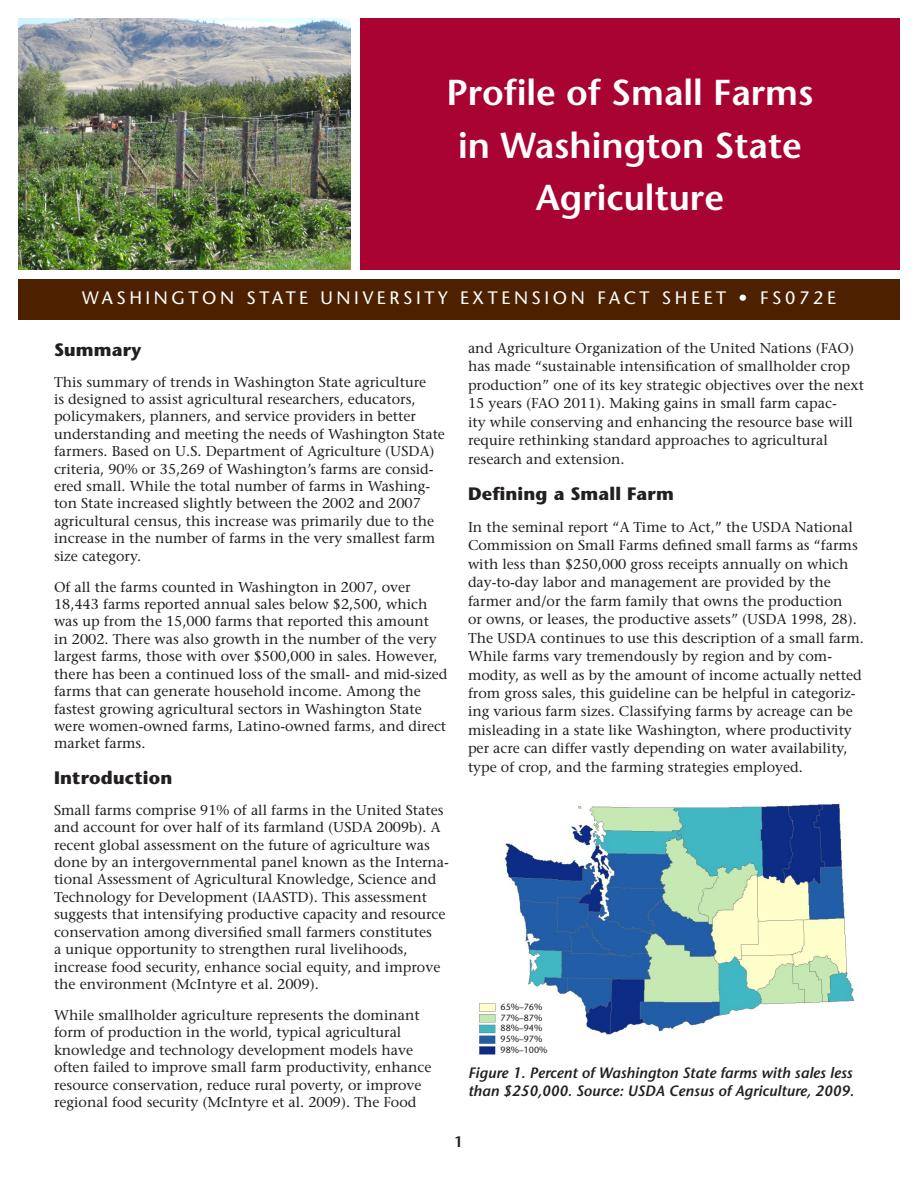
<style>
.page{position:relative;width:918px;height:1188px;background:#fff}
.page>*{position:absolute;margin:0;border:0;box-sizing:border-box;transform-origin:0 0}
.Title_Head{font:600 36px/52.5px "Stone Sans Std";color:#fff;text-align:center}
.Brown_Bar_Text{font:500 18px "Stone Sans Std";letter-spacing:.2em;color:#fff}
.Body_Head{font:700 18px "Stone Sans Std";letter-spacing:.01em;color:#231f20}
.t1{font:italic 600 15px/18px "Stone Sans Std";color:#231f20}
.Body_Head-2{font:600 15px "Stone Sans Std";color:#231f20}
.Body_Text{font:500 14.25px/17.4px "Stone Serif Std";color:#231f20}
.References{font:500 9px "Stone Sans Std";color:#231f20}
</style>
<div class="page">
<div style="left:18px;top:279px;width:882px;height:41px;background:#4d2100"></div>
<div style="left:360px;top:18px;width:540px;height:252px;background:#a90332"></div>
<img style="left:18px;top:18px;width:333px;height:252px">
<img style="left:479px;top:803px;width:376px;height:252px">
<p class="Title_Head" style="left:447px;top:67px;width:368px">Profile of Small Farms in Washington State<br>Agriculture</p>
<p class="Brown_Bar_Text" style="left:82px;top:287px;width:755px">WASHINGTON STATE UNIVERSITY EXTENSION FACT SHEET • FS072E</p>
<p class="Body_Head" style="left:54px;top:339px;width:89px">Summary</p>
<p class="Body_Text" style="left:54px;top:373px;width:393px">This summary of trends in Washington State agriculture<br>is designed to assist agricultural researchers, educators, policymakers, planners, and service providers in better understanding and meeting the needs of Washington State farmers. Based on U.S. Department of Agriculture (USDA) criteria, 90% or 35,269 of Washington’s farms are consid&shy;ered small. While the total number of farms in Washing&shy;ton State increased slightly between the 2002 and 2007 agricultural census, this increase was primarily due to the increase in the number of farms in the very smallest farm size category.</p>
<p class="Body_Text" style="left:54px;top:578px;width:395px">Of all the farms counted in Washington in 2007, over 18,443 farms reported annual sales below $2,500, which was up from the 15,000 farms that reported this amount<br>in 2002. There was also growth in the number of the very largest farms, those with over $500,000 in sales. However, there has been a continued loss of the small- and mid-sized farms that can generate household income. Among the fastest growing agricultural sectors in Washington State were women-owned farms, Latino-owned farms, and direct market farms.</p>
<p class="Body_Head" style="left:54px;top:767px;width:120px">Introduction</p>
<p class="Body_Text" style="left:54px;top:801px;width:396px">Small farms comprise 91% of all farms in the United States and account for over half of its farmland (USDA 2009b). A recent global assessment on the future of agriculture was done by an intergovernmental panel known as the Interna&shy;tional Assessment of Agricultural Knowledge, Science and Technology for Development (IAASTD). This assessment suggests that intensifying productive capacity and resource conservation among diversified small farmers constitutes<br>a unique opportunity to strengthen rural livelihoods, increase food security, enhance social equity, and improve the environment (McIntyre et al. 2009).</p>
<p class="Body_Text" style="left:54px;top:1006px;width:379px">While smallholder agriculture represents the dominant form of production in the world, typical agricultural knowledge and technology development models have often failed to improve small farm productivity, enhance resource conservation, reduce rural poverty, or improve regional food security (McIntyre et al. 2009). The Food</p>
<p class="Body_Text" style="left:468px;top:339px;width:398px;line-height:18.5px">and Agriculture Organization of the United Nations (FAO) has made “sustainable intensification of smallholder crop production” one of its key strategic objectives over the next 15 years (FAO 2011). Making gains in small farm capac-<br>ity while conserving and enhancing the resource base will require rethinking standard approaches to agricultural research and extension.</p>
<p class="Body_Head" style="left:468px;top:483px;width:207px">Defining a Small Farm</p>
<p class="Body_Text" style="left:468px;top:518px;width:397px;line-height:18.5px">In the seminal report “A Time to Act,” the USDA National Commission on Small Farms defined small farms as “farms with less than $250,000 gross receipts annually on which day-to-day labor and management are provided by the farmer and/or the farm family that owns the production<br>or owns, or leases, the productive assets” (USDA 1998, 28).<br>The USDA continues to use this description of a small farm.<br>While farms vary tremendously by region and by com&shy;modity, as well as by the amount of income actually netted from gross sales, this guideline can be helpful in categoriz&shy;ing various farm sizes. Classifying farms by acreage can be misleading in a state like Washington, where productivity per acre can differ vastly depending on water availability, type of crop, and the farming strategies employed.</p>
<p class="References" style="left:501px;top:1001px;width:43px">65%–76%</p>
<p class="References" style="left:501px;top:1012px;width:43px">77%–87%</p>
<p class="References" style="left:501px;top:1023px;width:43px">88%–94%</p>
<p class="References" style="left:501px;top:1033px;width:43px">95%–97%</p>
<p class="References" style="left:501px;top:1044px;width:48px">98%–100%</p>
<p class="t1" style="left:468px;top:1064px;width:387px">Figure 1. Percent of Washington State farms with sales less than $250,000. Source: USDA Census of Agriculture, 2009.</p>
<p class="Body_Head-2" style="left:454px;top:1133px;width:10px">1</p>
</div>
